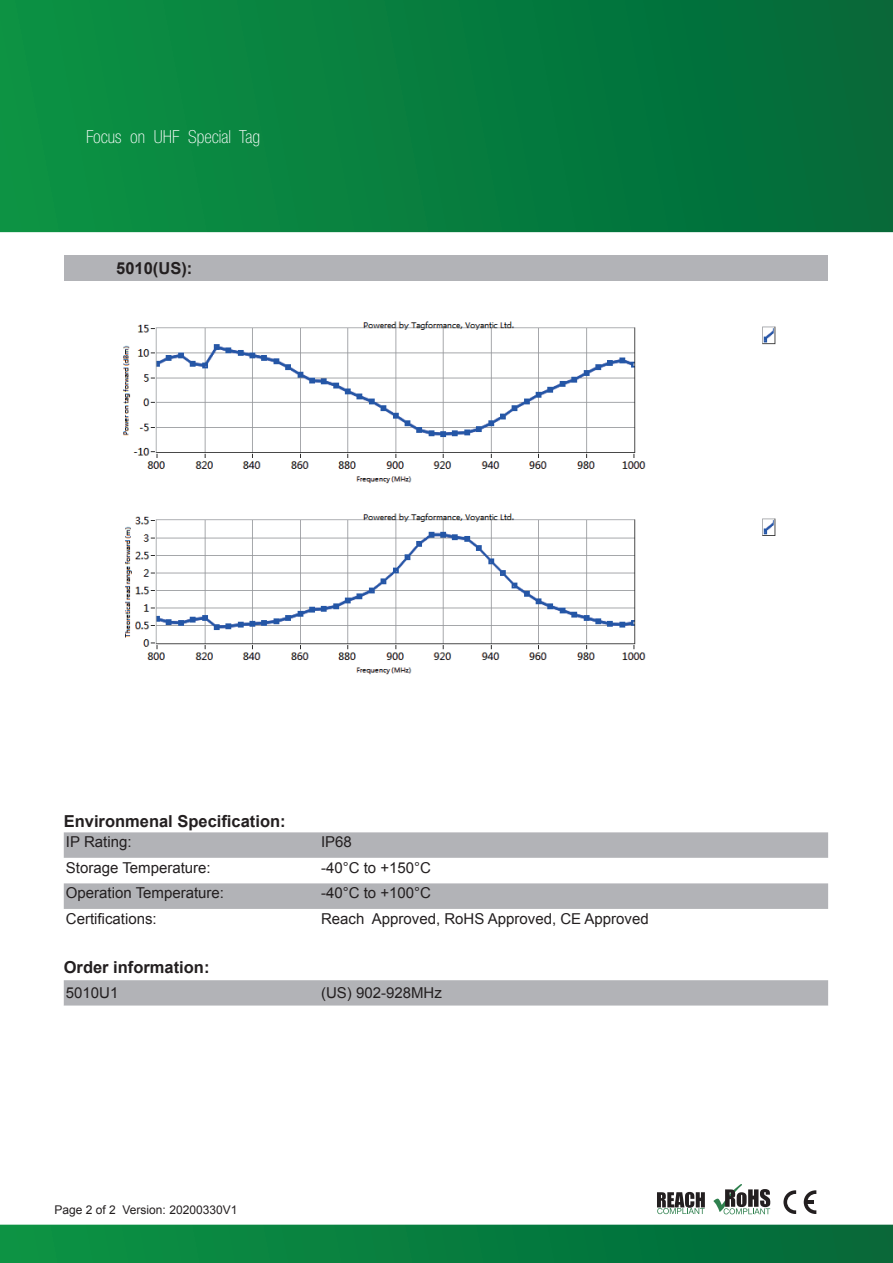
<style>
.page{position:relative;width:893px;height:1263px;background:#fff}
.page>*{position:absolute;margin:0;border:0;box-sizing:border-box;transform-origin:0 0}
.t1{font:100 condensed 18px "Helvetica Neue LT Pro";color:#fff}
.t2{font:700 16.5px "Arial";color:#231f20}
.t3{font:15px "Arial";color:#231f20}
.t4{font:12px "Arial";color:#231f20}
</style>
<div class="page">
<svg style="left:0;top:0;width:893px;height:232px;background:#067d3e"></svg>
<svg style="left:0;top:1225px;width:893px;height:38px;background:#067d3e"></svg>
<div style="left:65px;top:255px;width:763px;height:26px;background:#b2b3b7"></div>
<svg style="left:64px;top:832px;width:764px;height:77px"></svg>
<svg style="left:64px;top:980px;width:764px;height:26px;background:#b3b4b8"></svg>
<svg style="left:783px;top:1190px;width:13px;height:24px"></svg>
<svg style="left:804px;top:1190px;width:12px;height:24px"></svg>
<svg style="left:713px;top:1184px;width:57px;height:30px"></svg>
<svg style="left:657px;top:1192px;width:48px;height:22px"></svg>
<img style="left:123px;top:321px;width:653px;height:163px">
<img style="left:125px;top:513px;width:651px;height:162px">
<p class="t1" style="left:86px;top:127px;width:175px">Focus on UHF Special Tag</p>
<p class="t2" style="left:116px;top:258px;width:78px">5010(US):</p>
<p class="t2" style="left:64px;top:810px;width:223px">Environmenal Specification:</p>
<p class="t3" style="left:66px;top:832px;width:67px">IP Rating:</p>
<p class="t3" style="left:321px;top:832px;width:32px">IP68</p>
<p class="t3" style="left:66px;top:858px;width:146px">Storage Temperature:</p>
<p class="t3" style="left:321px;top:858px;width:111px">-40°С to +150°С</p>
<p class="t3" style="left:66px;top:883px;width:160px">Operation Temperature:</p>
<p class="t3" style="left:321px;top:883px;width:111px">-40°С to +100°С</p>
<p class="t3" style="left:66px;top:909px;width:92px">Certifications:</p>
<p class="t3" style="left:321px;top:909px;width:329px">Reach Approved, RoHS Approved, CE Approved</p>
<p class="t2" style="left:64px;top:956px;width:147px">Order information:</p>
<p class="t3" style="left:66px;top:983px;width:54px">5010U1</p>
<p class="t3" style="left:321px;top:983px;width:122px">(US) 902-928MHz</p>
<p class="t4" style="left:55px;top:1202px;width:184px">Page 2 of 2 Version: 20200330V1</p>
</div>
